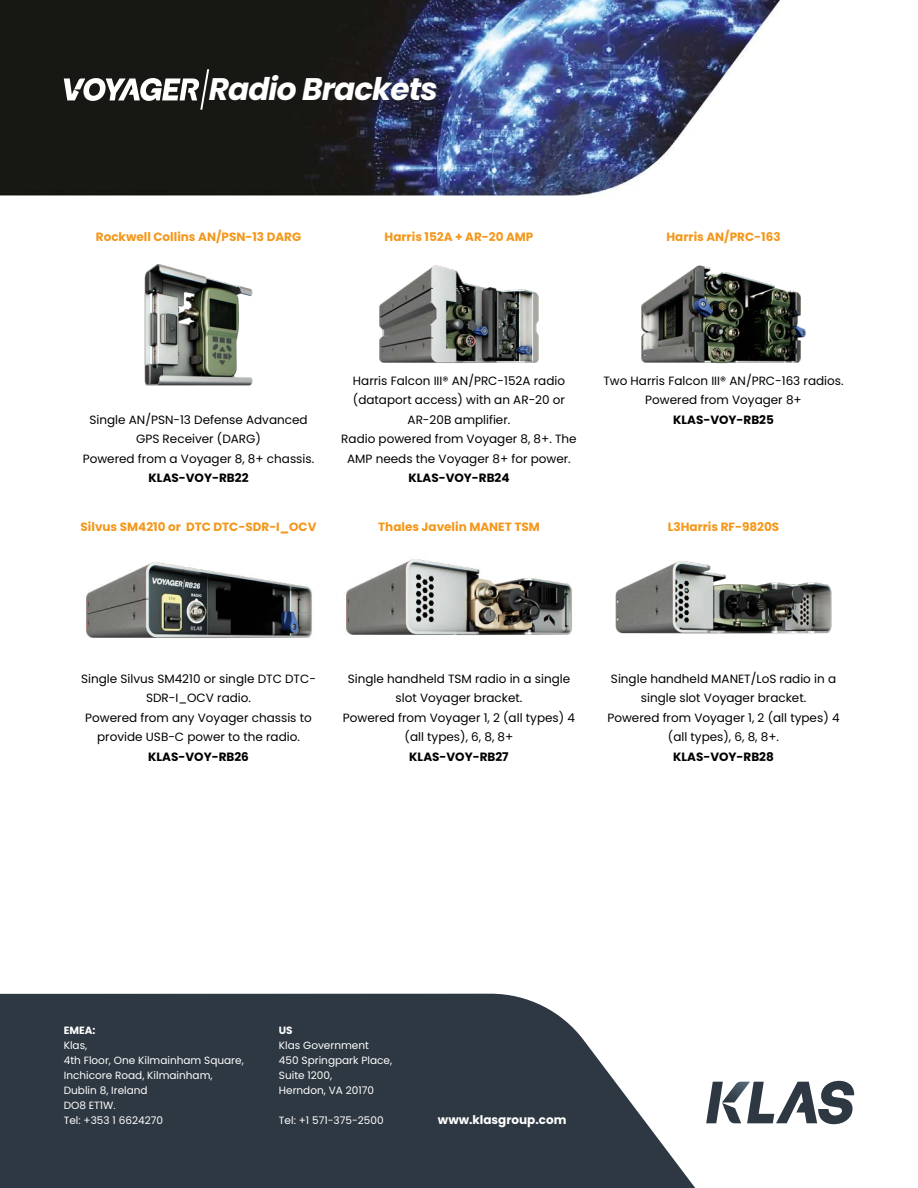
<style>
.page{position:relative;width:918px;height:1188px;background:#fff}
.page>*{position:absolute;margin:0;border:0;box-sizing:border-box;transform-origin:0 0}
.t1{font:italic 700 31.2px "Poppins";letter-spacing:-.03em;color:#fff}
.t2{font:12px/19.5px "Poppins";color:#000;text-align:center}
.t3{font:700 12px "Poppins";color:#f4971a}
.t4{font:700 12px "Poppins";color:#000}
.t5{font:700 12px "Poppins";color:#fff}
.t6{font:10.5px/15px "Poppins";color:#fff}
.t7{font:700 10.5px "Poppins";color:#fff}
</style>
<div class="page">
<img style="left:0;top:0;width:855px;height:1125px">
<svg style="left:0;top:994px;width:703px;height:194px;background:#464f58"></svg>
<svg style="left:706px;top:1081px;width:148px;height:43px"></svg>
<svg style="left:64px;top:69px;width:145px;height:41px"></svg>
<img style="left:339px;top:551px;width:240px;height:92px">
<img style="left:374px;top:260px;width:170px;height:108px">
<img style="left:635px;top:260px;width:177px;height:108px">
<img style="left:78px;top:555px;width:241px;height:91px">
<img style="left:137px;top:256px;width:123px;height:137px">
<img style="left:609px;top:554px;width:230px;height:87px">
<h1 class="t1" style="left:209px;top:71px;width:231px">Radio Brackets</h1>
<p class="t3" style="left:96px;top:230px;width:207px">Rockwell Collins AN/PSN-13 DARG</p>
<p class="t3" style="left:385px;top:230px;width:150px">Harris 152A + AR-20 AMP</p>
<p class="t3" style="left:666px;top:230px;width:116px">Harris AN/PRC-163</p>
<p class="t2" style="left:83px;top:410px;width:233px">Single AN/PSN-13 Defense Advanced<br>GPS Receiver (DARG)<br>Powered from a Voyager 8, 8+ chassis.</p>
<p class="t4" style="left:149px;top:471px;width:101px">KLAS-VOY-RB22</p>
<p class="t3" style="left:81px;top:519px;width:237px">Silvus SM4210 or DTC DTC-SDR-I_OCV</p>
<p class="t2" style="left:341px;top:371px;width:237px">Harris Falcon III® AN/PRC-152A radio (dataport access) with an AR-20 or<br>AR-20B amplifier.<br>Radio powered from Voyager 8, 8+. The<br>AMP needs the Voyager 8+ for power.</p>
<p class="t4" style="left:408px;top:471px;width:103px">KLAS-VOY-RB24</p>
<p class="t3" style="left:378px;top:519px;width:163px">Thales Javelin MANET TSM</p>
<p class="t2" style="left:603px;top:371px;width:242px">Two Harris Falcon III® AN/PRC-163 radios.<br>Powered from Voyager 8+</p>
<p class="t4" style="left:673px;top:413px;width:102px">KLAS-VOY-RB25</p>
<p class="t3" style="left:668px;top:519px;width:113px">L3Harris RF-9820S</p>
<p class="t2" style="left:81px;top:669px;width:236px">Single Silvus SM4210 or single DTC DTC-<br>SDR-I_OCV radio.<br>Powered from any Voyager chassis to provide USB-C power to the radio.</p>
<p class="t4" style="left:148px;top:749px;width:102px">KLAS-VOY-RB26</p>
<p class="t2" style="left:343px;top:669px;width:234px">Single handheld TSM radio in a single slot Voyager bracket.<br>Powered from Voyager 1, 2 (all types) 4 (all types), 6, 8, 8+</p>
<p class="t4" style="left:409px;top:749px;width:101px">KLAS-VOY-RB27</p>
<p class="t2" style="left:608px;top:669px;width:234px">Single handheld MANET/LoS radio in a single slot Voyager bracket.<br>Powered from Voyager 1, 2 (all types) 4 (all types), 6, 8, 8+.</p>
<p class="t4" style="left:673px;top:749px;width:102px">KLAS-VOY-RB28</p>
<p class="t7" style="left:64px;top:1024px;width:33px">EMEA:</p>
<p class="t6" style="left:64px;top:1038px;width:182px">Klas,<br>4th Floor, One Kilmainham Square,<br>Inchicore Road, Kilmainham,<br>Dublin 8, Ireland<br>DO8 ET1W.<br>Tel: +353 1 6624270</p>
<p class="t7" style="left:279px;top:1024px;width:15px">US</p>
<p class="t6" style="left:279px;top:1038px;width:115px">Klas Government<br>450 Springpark Place,<br>Suite 1200,<br>Herndon, VA 20170</p>
<p class="t6" style="left:279px;top:1113px;width:106px">Tel: +1 571-375-2500</p>
<p class="t5" style="left:438px;top:1113px;width:130px">www.klasgroup.com</p>
</div>
